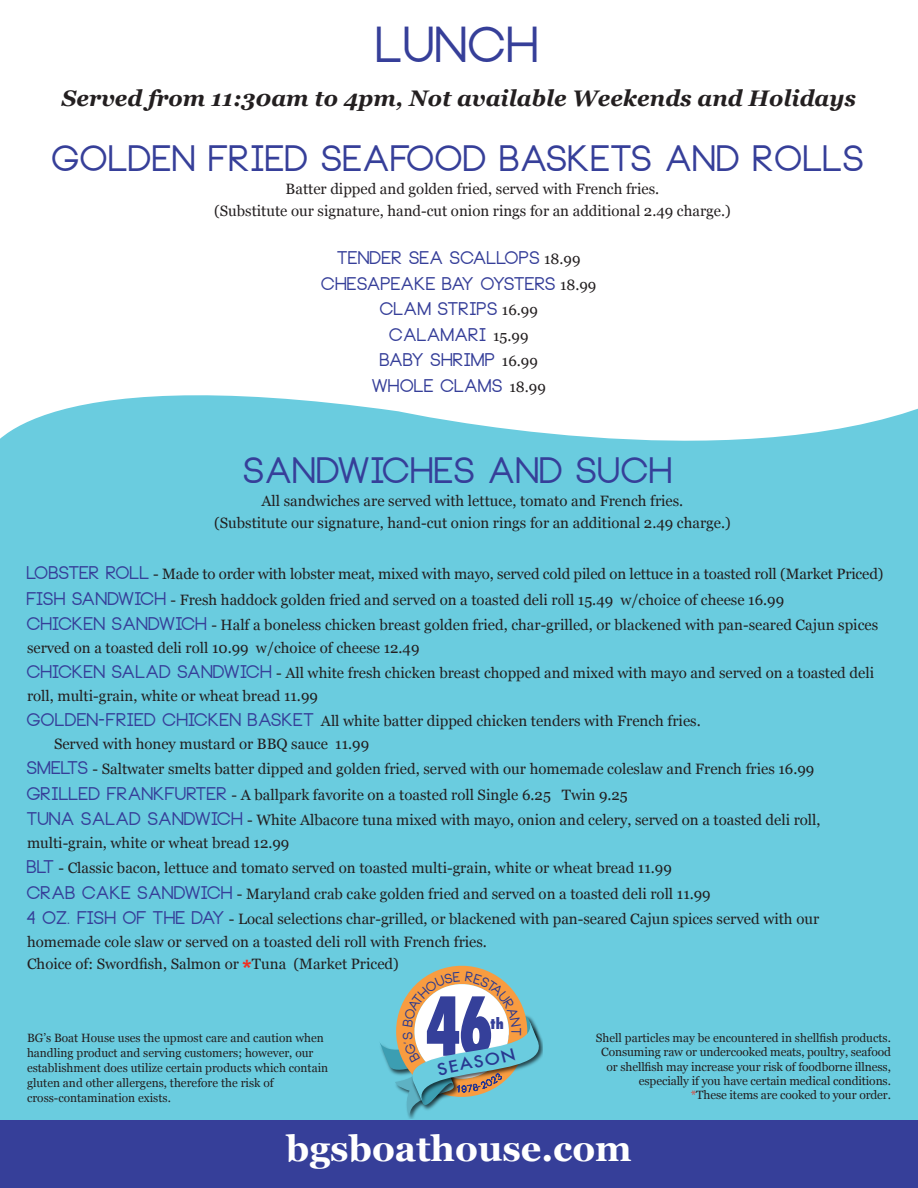
<style>
.page{position:relative;width:918px;height:1188px;background:#fff}
.page>*{position:absolute;margin:0;border:0;box-sizing:border-box;transform-origin:0 0}
.t1{font:800 condensed 78.75px "Futura";color:#35409a;scale:.76 1}
.t2{font:700 49.5px "Neou";color:#363f99}
.t3{font:700 36px "Neou";color:#363f99}
.t4{font:700 36px "Georgia";color:#fff}
.t5{font:italic 700 22.5px "Georgia";color:#231f20}
.t6{font:700 18px/25.5px "Neou";color:#363f99;text-align:center}
.t7{font:15px/25.5px "Georgia";color:#231f20}
.t8{font:800 condensed 14.55px "Futura";color:#35409a}
.t9{font:12px/14.4px "Georgia";color:#231f20;text-align:right}
.s1{font-family:"Georgia";font-weight:400;font-size:15px;color:#231f20}
.s2{font-family:"Neou";font-weight:700;font-size:18px;color:#363f99}
.s3{font-family:"Arial";font-weight:700;font-size:24px;color:#ef3122}
.s4{color:#ef3122}
</style>
<div class="page">
<div style="left:0;top:395px;width:918px;height:725px;background:#6accdf"></div>
<div style="left:0;top:1120px;width:918px;height:68px;background:#363f99"></div>
<img style="left:392px;top:1116px;width:69px;height:3px">
<svg style="left:379px;top:958px;width:164px;height:158px"></svg>
<h2 class="t2" style="left:377px;top:20px;width:165px">LUNCH</h2>
<h3 class="t5" style="left:62px;top:85px;width:796px">Served from 11:30am to 4pm, Not available Weekends and Holidays</h3>
<h3 class="t3" style="left:52px;top:141px;width:815px">GOLDEN FRIED SEAFOOD BASKETS AND ROLLS</h3>
<p class="t7" style="left:214px;top:177px;width:518px;line-height:22.5px;text-align:center">Batter dipped and golden fried, served with French fries.<br>(Substitute our signature, hand-cut onion rings for an additional 2.49 charge.)</p>
<p class="t6" style="left:322px;top:246px;width:276px">TENDER SEA SCALLOPS <span class="s1">18.99<br></span>CHESAPEAKE BAY OYSTERS <span class="s1">18.99<br></span>CLAM STRIPS <span class="s1">16.99<br></span>CALAMARI <span class="s1">15.99<br></span>BABY SHRIMP <span class="s1">16.99<br></span>WHOLE CLAMS <span class="s1">18.99</span></p>
<h3 class="t3" style="left:244px;top:453px;width:431px">SANDWICHES AND SUCH</h3>
<p class="t7" style="left:214px;top:489px;width:518px;line-height:22.5px;text-align:center">All sandwiches are served with lettuce, tomato and French fries.<br>(Substitute our signature, hand-cut onion rings for an additional 2.49 charge.)</p>
<p class="t7" style="left:27px;top:561px;width:858px"><span class="s2">LOBSTER ROLL</span> - Made to order with lobster meat, mixed with mayo, served cold piled on lettuce in a toasted roll (Market Priced)<br><span class="s2">FISH SANDWICH</span> - Fresh haddock golden fried and served on a toasted deli roll 15.49 w/choice of cheese 16.99<br><span class="s2">CHICKEN SANDWICH</span> - Half a boneless chicken breast golden fried, char-grilled, or blackened with pan-seared Cajun spices</p>
<p class="t7" style="left:27px;top:635px;width:849px">served on a toasted deli roll 10.99 w/choice of cheese 12.49<br><span class="s2">CHICKEN SALAD SANDWICH</span> - All white fresh chicken breast chopped and mixed with mayo and served on a toasted deli</p>
<p class="t7" style="left:27px;top:683px;width:675px">roll, multi-grain, white or wheat bread 11.99<br><span class="s2">GOLDEN-FRIED CHICKEN BASKET</span> All white batter dipped chicken tenders with French fries.</p>
<p class="t7" style="left:27px;top:731px;width:795px;text-indent:27px">Served with honey mustard or BBQ sauce 11.99<br><span class="s2">SMELTS</span> - Saltwater smelts batter dipped and golden fried, served with our homemade coleslaw and French fries 16.99<br><span class="s2">GRILLED FRANKFURTER</span> - A ballpark favorite on a toasted roll Single 6.25 Twin 9.25<br><span class="s2">TUNA SALAD SANDWICH</span> - White Albacore tuna mixed with mayo, onion and celery, served on a toasted deli roll,</p>
<p class="t7" style="left:27px;top:830px;width:794px">multi-grain, white or wheat bread 12.99<br><span class="s2">BLT</span> - Classic bacon, lettuce and tomato served on toasted multi-grain, white or wheat bread 11.99<br><span class="s2">CRAB CAKE SANDWICH</span> - Maryland crab cake golden fried and served on a toasted deli roll 11.99<br><span class="s2">4 OZ. FISH OF THE DAY</span> - Local selections char-grilled, or blackened with pan-seared Cajun spices served with our</p>
<p class="t7" style="left:27px;top:930px;width:462px;line-height:22.5px">homemade cole slaw or served on a toasted deli roll with French fries.<br>Choice of: Swordfish, Salmon or <span class="s3">*</span>Tuna (Market Priced)</p>
<h1 class="t1" style="left:425px;top:977px;width:92px">46</h1>
<p class="t8" style="left:490px;top:1014px;width:15px">th</p>
<p class="t9" style="left:596px;top:1030px;width:297px">Shell particles may be encountered in shellfish products.<br>Consuming raw or undercooked meats, poultry, seafood or shellfish may increase your risk of foodborne illness, especially if you have certain medical conditions.<br><span class="s4">*</span>These items are cooked to your order.</p>
<p class="t9" style="left:27px;top:1030px;width:303px;line-height:15px;text-align:left">BG’s Boat House uses the upmost care and caution when handling product and serving customers; however, our establishment does utilize certain products which contain gluten and other allergens, therefore the risk of cross-contamination exists.</p>
<h3 class="t4" style="left:286px;top:1128px;width:347px">bgsboathouse.com</h3>
</div>
